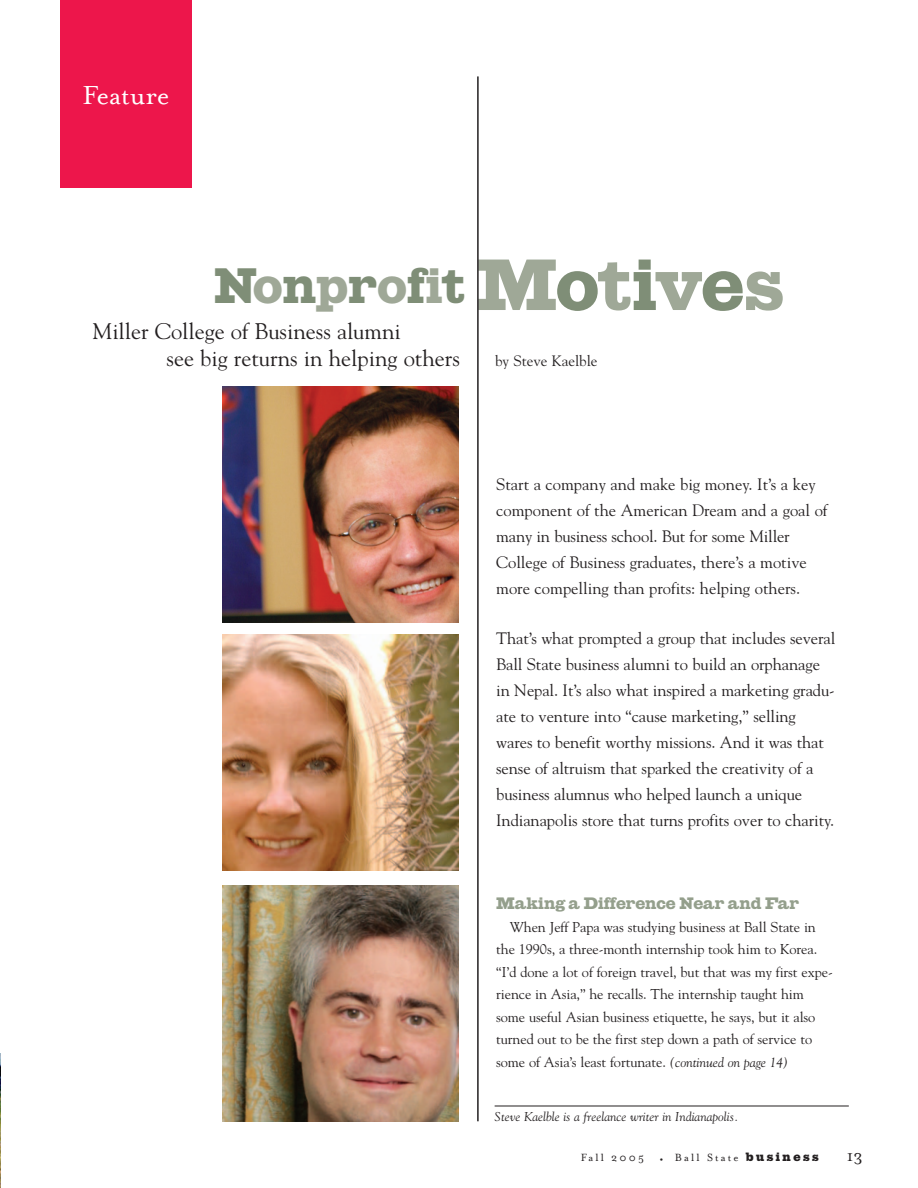
<style>
.page{position:relative;width:918px;height:1188px;background:#fff}
.page>*{position:absolute;margin:0;border:0;box-sizing:border-box;transform-origin:0 0}
.t1{font:49.5px "Giza Three Five";color:#7f8e77}
.t2{font:30px "Mrs Eaves Roman";color:#fff}
.t3{font:22.5px/27px "Goudy";color:#231f20}
.t4{font:18px "Mrs Eaves Roman";color:#231f20}
.t5{font:16.5px/26px "Goudy";letter-spacing:-.005em;color:#231f20}
.t6{font:16.5px "Giza Three Five";color:#949f8c}
.t7{font:15px "Goudy";color:#231f20}
.t8{font:14.25px/22.5px "Goudy";letter-spacing:-.005em;color:#231f20}
.t9{font:italic 12.75px "Goudy";letter-spacing:.005em;color:#231f20}
.t10{font:12px "Mrs Eaves Roman";letter-spacing:.175em;color:#231f20}
.s1{color:#9fa897}
.s2{font-size:72px;color:#9fa897}
.s3{font-size:72px}
.s4{font-style:italic;font-size:13.5px}
.s5{font-size:15px}
.s6{font-family:"Giza Five Five"}
</style>
<div class="page">
<img style="left:0;top:1053px;width:1px;height:135px">
<div style="left:61px;top:0;width:131px;height:188px;background:#ed164b"></div>
<hr style="left:477px;top:76px;width:2px;height:1045px;background:#231f20">
<img style="left:223px;top:386px;width:236px;height:236px">
<img style="left:223px;top:634px;width:236px;height:236px">
<img style="left:223px;top:885px;width:236px;height:236px">
<hr style="left:495px;top:1106px;width:354px;height:1px;background:#231f20">
<h2 class="t2" style="left:83px;top:77px;width:89px">Feature</h2>
<h1 class="t1" style="left:214px;top:267px;width:571px">N<span class="s1">o</span>n<span class="s1">p</span>r<span class="s1">o</span>f<span class="s1">i</span>t <span class="s2">M</span><span class="s3">o</span><span class="s2">t</span><span class="s3">i</span><span class="s2">v</span><span class="s3">e</span><span class="s2">s</span></h1>
<h3 class="t3" style="left:167px;top:319px;width:295px;text-indent:-74px">Miller College of Business alumni<br>see big returns in helping others</h3>
<p class="t7" style="left:495px;top:355px;width:104px">by Steve Kaelble</p>
<p class="t5" style="left:496px;top:473px;width:333px">Start a company and make big money. It’s a key component of the American Dream and a goal of many in business school. But for some Miller College of Business graduates, there’s a motive more compelling than profits: helping others.</p>
<p class="t5" style="left:496px;top:627px;width:341px">That’s what prompted a group that includes several Ball State business alumni to build an orphanage in Nepal. It’s also what inspired a marketing gradu&shy;ate to venture into “cause marketing,” selling wares to benefit worthy missions. And it was that sense of altruism that sparked the creativity of a business alumnus who helped launch a unique Indianapolis store that turns profits over to charity.</p>
<p class="t6" style="left:496px;top:897px;width:304px">Making a Difference Near and Far</p>
<p class="t8" style="left:496px;top:917px;width:338px;text-indent:14px">When Jeff Papa was studying business at Ball State in the 1990s, a three-month internship took him to Korea. “I’d done a lot of foreign travel, but that was my first expe&shy;rience in Asia,” he recalls. The internship taught him some useful Asian business etiquette, he says, but it also turned out to be the first step down a path of service to some of Asia’s least fortunate. <span class="s4">(continued on page 14)</span></p>
<p class="t9" style="left:495px;top:1112px;width:245px">Steve Kaelble is a freelance writer in Indianapolis.</p>
<p class="t10" style="left:581px;top:1150px;width:239px">Fall 2005 <span class="s5">•</span> Ball State <span class="s6">business</span></p>
<p class="t4" style="left:847px;top:1145px;width:17px">13</p>
</div>
